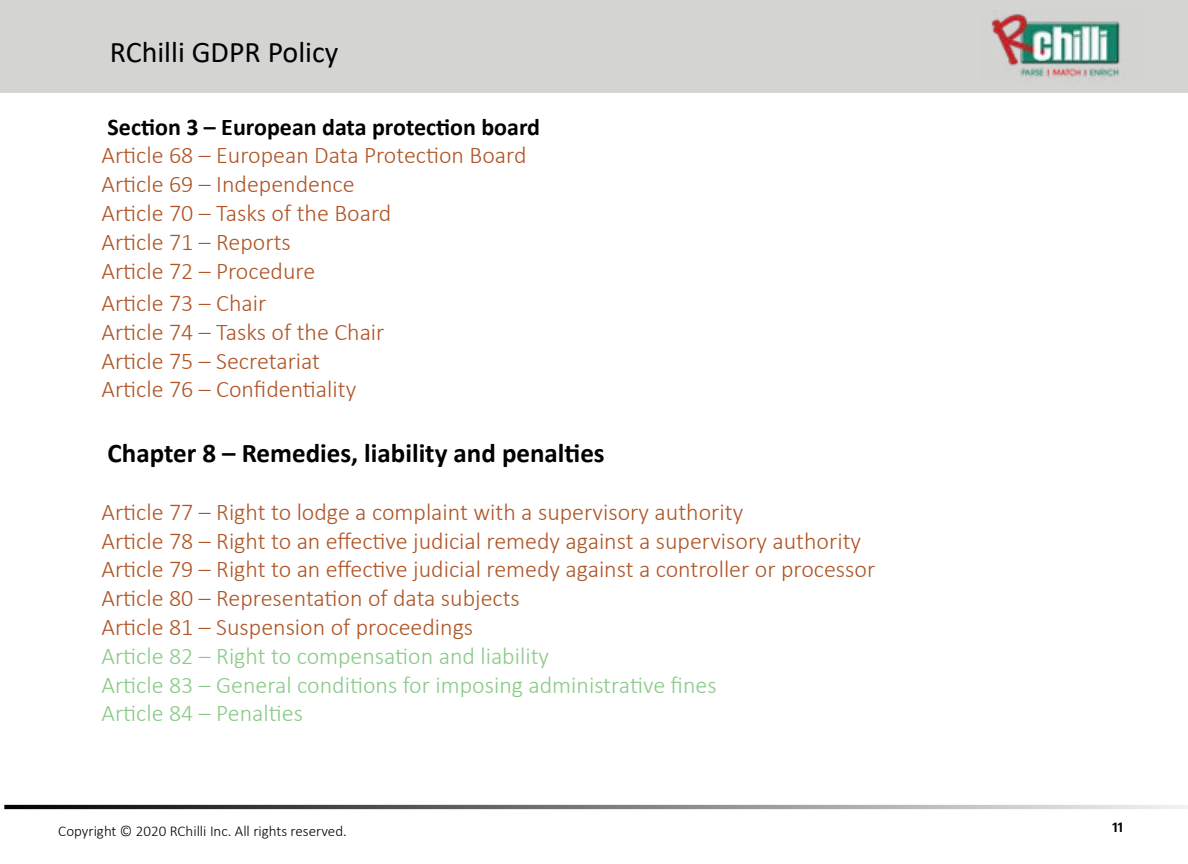
<style>
.page{position:relative;width:1188px;height:864px;background:#fff}
.page>*{position:absolute;margin:0;border:0;box-sizing:border-box;transform-origin:0 0}
.t1{font:30px "Calibri";color:#000101}
.t2{font:700 27px "Calibri";color:#000101}
.t3{font:300 24px/28.8px "Calibri";color:#af5526}
.t4{font:300 24px/28.8px "Calibri";color:#8aca88}
.t5{font:700 24px "Calibri";color:#000101}
.t6{font:300 15px "Calibri";color:#000101}
.t7{font:700 15px "Calibri";color:#000101}
</style>
<div class="page">
<svg style="left:4px;top:805px;width:1184px;height:4px;background:#7a7a7a"></svg>
<div style="left:1px;top:1px;width:1186px;height:91px;background:#d4d4d3"></div>
<div style="left:0;top:0;width:1188px;height:93px;border:2px solid #d4d4d3"></div>
<img style="left:991px;top:14px;width:130px;height:65px">
<p class="t1" style="left:110px;top:32px;width:230px">RChilli GDPR Policy</p>
<p class="t5" style="left:108px;top:110px;width:434px">Section 3 – European data protection board</p>
<p class="t3" style="left:102px;top:141px;width:427px">Article 68 – European Data Protection Board<br>Article 69 – Independence<br>Article 70 – Tasks of the Board<br>Article 71 – Reports<br>Article 72 – Procedure</p>
<p class="t3" style="left:102px;top:288px;width:285px">Article 73 – Chair<br>Article 74 – Tasks of the Chair<br>Article 75 – Secretariat<br>Article 76 – Confidentiality</p>
<p class="t2" style="left:108px;top:434px;width:499px">Chapter 8 – Remedies, liability and penalties</p>
<p class="t3" style="left:102px;top:497px;width:775px">Article 77 – Right to lodge a complaint with a supervisory authority<br>Article 78 – Right to an effective judicial remedy against a supervisory authority Article 79 – Right to an effective judicial remedy against a controller or processor Article 80 – Representation of data subjects<br>Article 81 – Suspension of proceedings</p>
<p class="t4" style="left:102px;top:641px;width:617px">Article 82 – Right to compensation and liability<br>Article 83 – General conditions for imposing administrative fines<br>Article 84 – Penalties</p>
<p class="t6" style="left:58px;top:822px;width:290px">Copyright © 2020 RChilli Inc. All rights reserved.</p>
<p class="t7" style="left:1112px;top:816px;width:12px">11</p>
</div>
